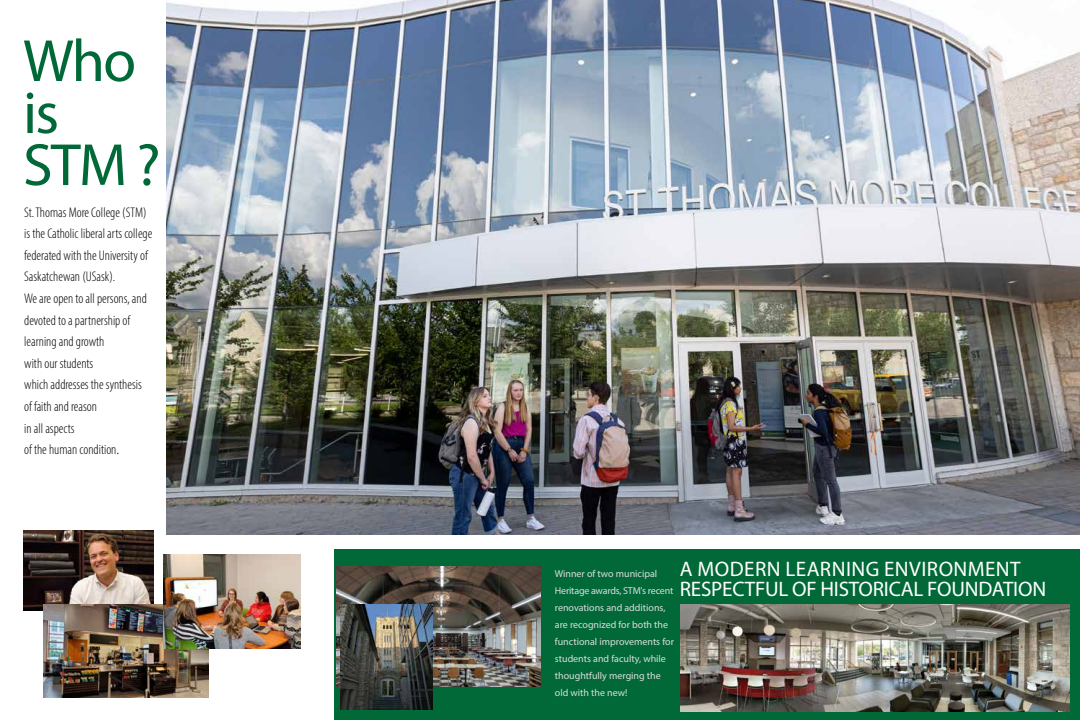
<style>
.page{position:relative;width:1080px;height:720px;background:#fff}
.page>*{position:absolute;margin:0;border:0;box-sizing:border-box;transform-origin:0 0}
.t1{font:60px/52px "Myriad Pro";letter-spacing:-.03em;color:#006937}
.t2{font:21px/20.7px "Myriad Pro";letter-spacing:-.01em;color:#fff}
.t3{font:300 condensed 14px/21.6px "Myriad Pro";color:#000}
.t4{font:10px/17px "Myriad Pro";color:#dcddde}
.s1{font-size:17px}
</style>
<div class="page">
<img style="left:167px;top:0;width:913px;height:535px">
<div style="left:334px;top:549px;width:746px;height:171px;background:#006937"></div>
<img style="left:681px;top:605px;width:389px;height:107px">
<img style="left:336px;top:566px;width:204px;height:120px">
<img style="left:340px;top:605px;width:92px;height:105px">
<img style="left:23px;top:531px;width:130px;height:80px">
<img style="left:43px;top:605px;width:165px;height:93px">
<img style="left:164px;top:554px;width:137px;height:95px">
<h1 class="t1" style="left:23px;top:34px;width:139px">Who is<br>STM ?</h1>
<p class="t3" style="left:24px;top:201px;width:130px">St. Thomas More College (STM) is the Catholic liberal arts college federated with the University of<br>Saskatchewan (USask).<br>We are open to all persons, and devoted to a partnership of learning and growth<br>with our students<br>which addresses the synthesis of faith and reason<br>in all aspects<br>of the human condition<span class="s1">.</span></p>
<h2 class="t2" style="left:680px;top:558px;width:368px">A MODERN LEARNING ENVIRONMENT<br>RESPECTFUL OF HISTORICAL FOUNDATION</h2>
<p class="t4" style="left:555px;top:565px;width:121px">Winner of two municipal<br>Heritage awards, STM's recent renovations and additions, are recognized for both the functional improvements for students and faculty, while thoughtfully merging the old with the new!</p>
</div>
